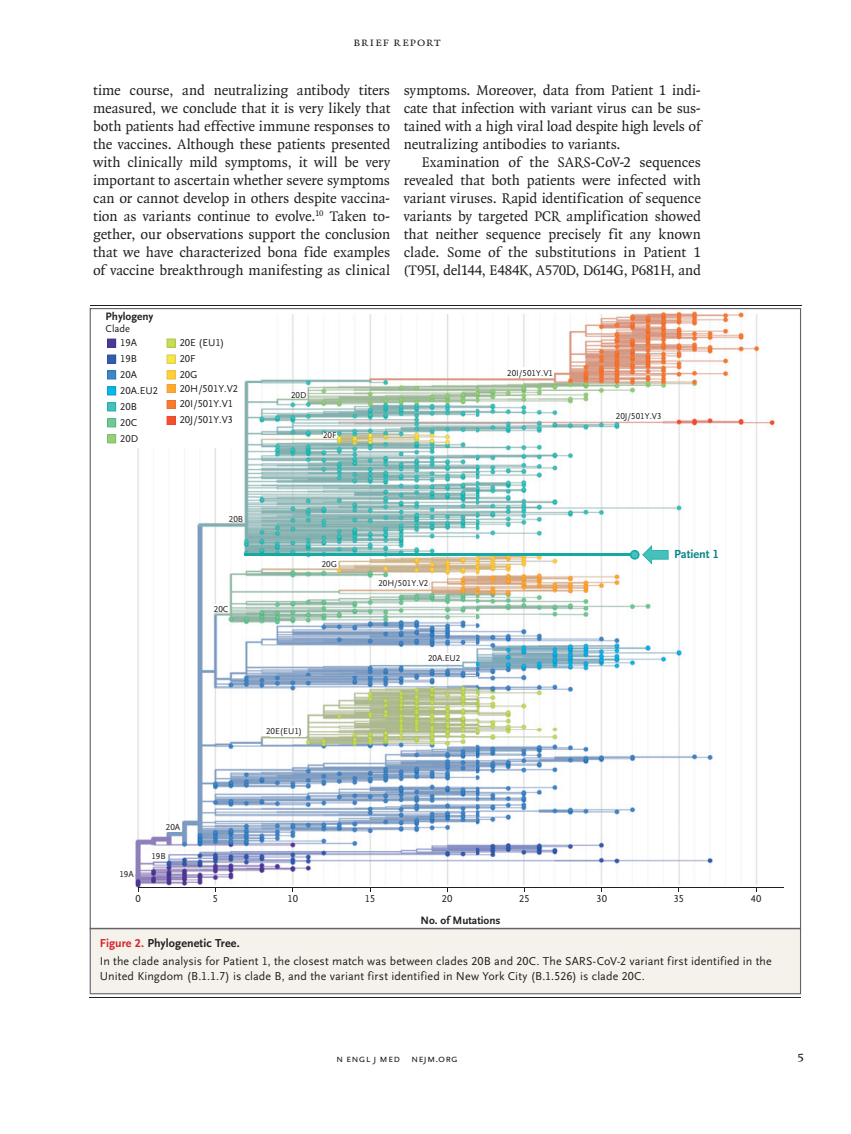
<style>
.page{position:relative;width:851px;height:1134px;background:#fff}
.page>*{position:absolute;margin:0;border:0;box-sizing:border-box;transform-origin:0 0}
.t1{font:15px/18px "OTNEJM Quadraat";letter-spacing:-.005em;color:#231f20;text-align:justify}
.t2{font:14.25px "OTNEJM Quadraat Cap";color:#231f20}
.t3{font:12.75px "OTNEJM Quadraat Small Cap";letter-spacing:.05em;color:#231f20}
.t4{font:700 12.3px "OTNEJM Scala Sans LF";color:#098686}
.t5{font:12px/18px "OTNEJM Scala Sans LF";letter-spacing:.01em;color:#231f20}
.t6{font:700 11.25px "OTNEJM Scala Sans LF";color:#231f20}
.t7{font:10.8px "OTNEJM Scala Sans LF Cap";letter-spacing:.01em;color:#231f20}
.t8{font:10.5px/15.9px "OTNEJM Scala Sans LF";color:#231f20}
.t9{font:9px "OTNEJM Scala Sans LF";color:#231f20}
.s1{font-weight:700;color:#d1232a}
.s2{font-weight:700}
</style>
<div class="page">
<hr style="left:90px;top:997px;width:711px;height:1px;background:#231f20">
<hr style="left:90px;top:305px;width:711px;height:1px;background:#231f20">
<div style="left:90px;top:929px;width:711px;height:65px;background:#f5f1eb"></div>
<svg style="left:90px;top:308px;width:711px;height:621px"></svg>
<p class="t3" style="left:353px;top:35px;width:89px">Brief Report</p>
<p class="t1" style="left:93px;top:81px;width:299px">time course, and neutralizing antibody titers measured, we conclude that it is very likely that both patients had effective immune responses to the vaccines. Although these patients presented with clinically mild symptoms, it will be very important to ascertain whether severe symptoms can or cannot develop in others despite vaccina&shy;tion as variants continue to evolve.<sup>10</sup> Taken to&shy;gether, our observations support the conclusion that we have characterized bona fide examples of vaccine breakthrough manifesting as clinical</p>
<p class="t1" style="left:404px;top:81px;width:299px">symptoms. Moreover, data from Patient 1 indi&shy;cate that infection with variant virus can be sus&shy;tained with a high viral load despite high levels of neutralizing antibodies to variants.</p>
<p class="t1" style="left:404px;top:153px;width:299px;text-indent:18px">Examination of the SARS-CoV-2 sequences revealed that both patients were infected with variant viruses. Rapid identification of sequence variants by targeted PCR amplification showed that neither sequence precisely fit any known clade. Some of the substitutions in Patient 1 (T95I, del144, E484K, A570D, D614G, P681H, and</p>
<p class="t6" style="left:106px;top:311px;width:49px">Phylogeny</p>
<p class="t8" style="left:106px;top:321px;width:26px">Clade</p>
<p class="t8" style="left:120px;top:335px;width:39px">19A<br>19B<br>20A<br>20A.EU2<br>20B<br>20C<br>20D</p>
<p class="t8" style="left:180px;top:335px;width:46px">20E (EU1)<br>20F<br>20G</p>
<p class="t8" style="left:180px;top:380px;width:60px">20H/501Y.V2<br>20I/501Y.V1<br>20J/501Y.V3</p>
<p class="t9" style="left:229px;top:514px;width:16px">20B</p>
<p class="t9" style="left:214px;top:604px;width:16px">20C</p>
<p class="t9" style="left:291px;top:390px;width:17px">20D</p>
<p class="t9" style="left:323px;top:431px;width:15px">20F</p>
<p class="t9" style="left:322px;top:559px;width:17px">20G</p>
<p class="t9" style="left:119px;top:869px;width:16px">19A</p>
<p class="t9" style="left:166px;top:822px;width:16px">20A</p>
<p class="t9" style="left:151px;top:852px;width:16px">19B</p>
<p class="t9" style="left:266px;top:726px;width:38px">20E(EU1)</p>
<p class="t9" style="left:378px;top:578px;width:52px">20H/501Y.V2</p>
<p class="t9" style="left:428px;top:653px;width:34px">20A.EU2</p>
<p class="t9" style="left:507px;top:368px;width:47px">20I/501Y.V1</p>
<p class="t9" style="left:615px;top:411px;width:47px">20J/501Y.V3</p>
<p class="t4" style="left:674px;top:548px;width:46px">Patient 1</p>
<p class="t8" style="left:136px;top:891px;width:7px">0</p>
<p class="t8" style="left:213px;top:891px;width:7px">5</p>
<p class="t8" style="left:287px;top:891px;width:12px">10</p>
<p class="t8" style="left:365px;top:891px;width:12px">15</p>
<p class="t8" style="left:442px;top:891px;width:12px">20</p>
<p class="t8" style="left:519px;top:891px;width:12px">25</p>
<p class="t8" style="left:596px;top:891px;width:12px">30</p>
<p class="t8" style="left:673px;top:891px;width:12px">35</p>
<p class="t8" style="left:751px;top:891px;width:12px">40</p>
<p class="t6" style="left:420px;top:914px;width:81px">No. of Mutations</p>
<p class="t5" style="left:100px;top:934px;width:673px"><span class="s1">Figure 2.</span> <span class="s2">Phylogenetic Tree.<br></span>In the clade analysis for Patient 1, the closest match was between clades 20B and 20C. The SARS-CoV-2 variant first identified in the</p>
<p class="t5" style="left:100px;top:967px;width:546px">United Kingdom (B.1.1.7) is clade B, and the variant first identified in New York City (B.1.526) is clade 20C.</p>
<p class="t7" style="left:336px;top:1053px;width:123px">n engl j med nejm.org</p>
<p class="t2" style="left:797px;top:1048px;width:9px">5</p>
</div>
